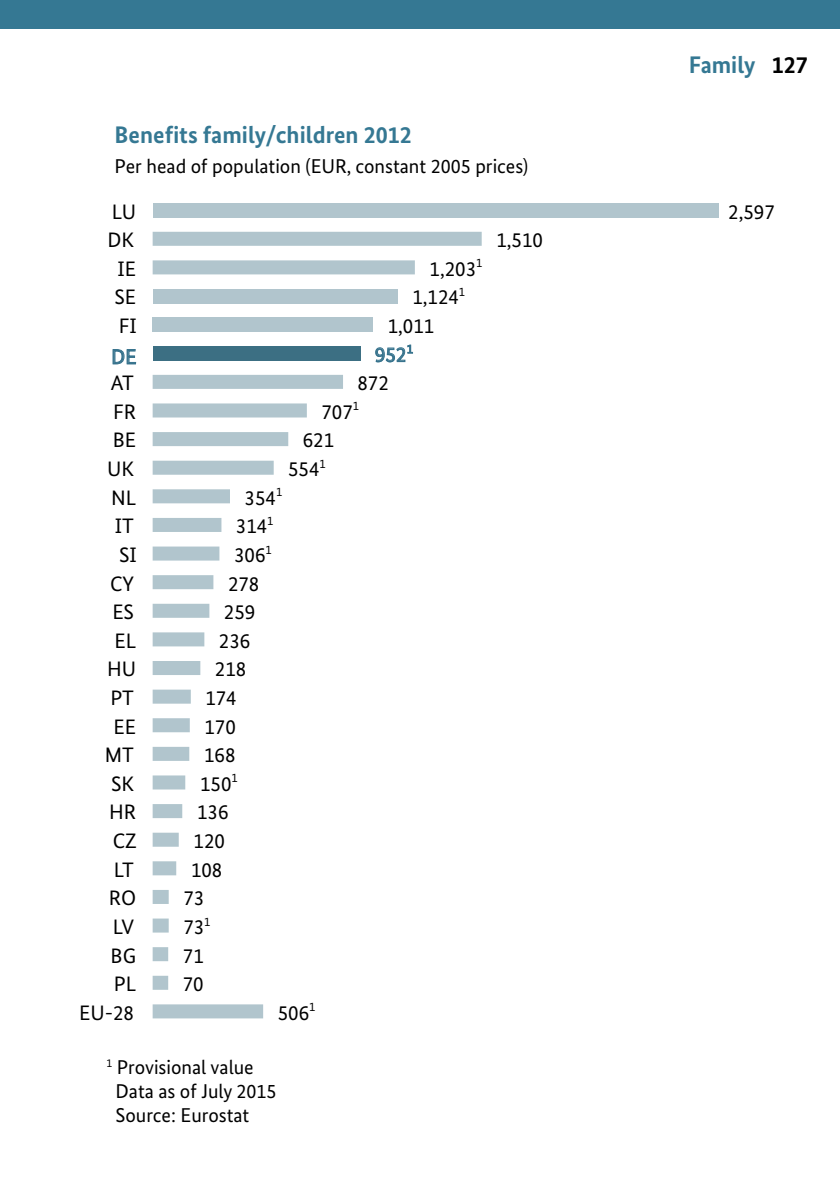
<style>
.page{position:relative;width:840px;height:1191px;background:#fff}
.page>*{position:absolute;margin:0;border:0;box-sizing:border-box;transform-origin:0 0}
.t1{font:700 24px "Bundes Sans";color:#357893}
.t2{font:700 24px "Bundes Sans";color:#000}
.t3{font:21px/28.6px "Bundes Sans";color:#000;text-align:center}
.t4{font:21px "Bundes Sans";color:#37738d}
.t5{font:20px/24px "Bundes Sans";color:#000}
</style>
<div class="page">
<div style="left:0;top:0;width:839px;height:28px;background:#357893"></div>
<div style="left:153px;top:203px;width:565px;height:14px;background:#b1c5cd"></div>
<svg style="left:152px;top:232px;width:329px;height:786px"></svg>
<svg style="left:375px;top:344px;width:38px;height:18px"></svg>
<svg style="left:112px;top:349px;width:24px;height:15px"></svg>
<p class="t1" style="left:115px;top:120px;width:298px">Benefits family/children 2012</p>
<p class="t5" style="left:115px;top:154px;width:415px">Per head of population (EUR, constant 2005 prices)</p>
<p class="t3" style="left:107px;top:197px;width:31px">LU<br>DK<br>IE<br>SE<br>FI</p>
<p class="t4" style="left:111px;top:344px;width:27px">DE</p>
<p class="t3" style="left:79px;top:368px;width:59px;text-align:right">AT<br>FR<br>BE<br>UK<br>NL<br>IT<br>SI<br>CY<br>ES<br>EL<br>HU<br>PT<br>EE<br>MT<br>SK<br>HR<br>CZ<br>LT<br>RO<br>LV<br>BG<br>PL<br>EU-28</p>
<p class="t3" style="left:429px;top:254px;width:54px">1,203<sup>1</sup></p>
<p class="t3" style="left:412px;top:283px;width:54px">1,124<sup>1</sup></p>
<p class="t3" style="left:387px;top:311px;width:48px">1,011</p>
<p class="t4" style="left:374px;top:341px;width:40px">952<sup>1</sup></p>
<p class="t3" style="left:357px;top:368px;width:33px">872</p>
<p class="t3" style="left:321px;top:397px;width:39px">707<sup>1</sup></p>
<p class="t3" style="left:302px;top:426px;width:33px">621</p>
<p class="t3" style="left:288px;top:454px;width:39px">554<sup>1</sup></p>
<p class="t3" style="left:244px;top:483px;width:39px">354<sup>1</sup></p>
<p class="t3" style="left:236px;top:511px;width:39px">314<sup>1</sup></p>
<p class="t3" style="left:234px;top:540px;width:39px">306<sup>1</sup></p>
<p class="t3" style="left:228px;top:569px;width:33px">278</p>
<p class="t3" style="left:224px;top:597px;width:33px">259</p>
<p class="t3" style="left:219px;top:626px;width:33px">236</p>
<p class="t3" style="left:215px;top:654px;width:33px">218</p>
<p class="t3" style="left:205px;top:683px;width:33px">174</p>
<p class="t3" style="left:204px;top:712px;width:33px">170</p>
<p class="t3" style="left:204px;top:740px;width:33px">168</p>
<p class="t3" style="left:200px;top:769px;width:39px">150<sup>1</sup></p>
<p class="t3" style="left:197px;top:797px;width:33px">136</p>
<p class="t3" style="left:193px;top:826px;width:33px">120</p>
<p class="t3" style="left:191px;top:855px;width:33px">108</p>
<p class="t3" style="left:183px;top:883px;width:22px">73</p>
<p class="t3" style="left:183px;top:912px;width:29px">73<sup>1</sup></p>
<p class="t3" style="left:183px;top:940px;width:22px">71</p>
<p class="t3" style="left:183px;top:969px;width:22px">70</p>
<p class="t3" style="left:277px;top:998px;width:39px">506<sup>1</sup></p>
<p class="t5" style="left:115px;top:1054px;width:162px;text-indent:-9px"><sup>1</sup> Provisional value<br>Data as of July 2015<br>Source: Eurostat</p>
<p class="t3" style="left:496px;top:225px;width:48px">1,510</p>
<p class="t1" style="left:688px;top:51px;width:68px">Family</p>
<p class="t2" style="left:771px;top:51px;width:37px">127</p>
<p class="t3" style="left:727px;top:197px;width:48px">2,597</p>
</div>
